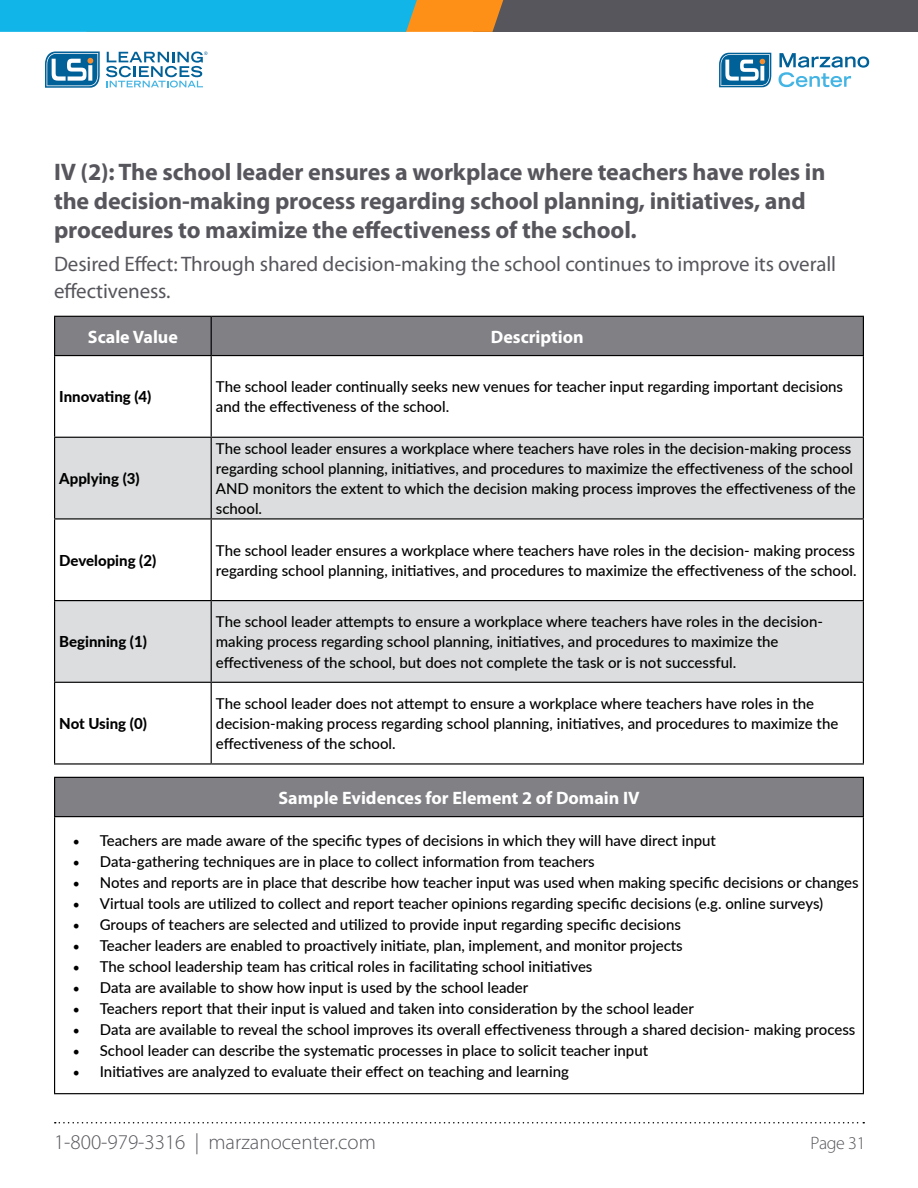
<style>
.page{position:relative;width:918px;height:1188px;background:#fff}
.page>*{position:absolute;margin:0;border:0;box-sizing:border-box;transform-origin:0 0}
.t1{font:700 24px/28.8px "Myriad Pro";letter-spacing:-.005em;color:#57565c}
.t2{font:21px/27px "Myriad Pro";letter-spacing:-.005em;color:#57565c}
.t3{font:300 21px "Myriad Pro";color:#57565c}
.t4{font:700 18px "Myriad Pro";color:#fff}
.t5{font:300 18px "Myriad Pro";letter-spacing:-.02em;color:#57565c}
.t6{font:500 15px/20.1px "Lato";color:#000}
.t7{font:800 15px "Lato";color:#000}
.s1{font-family:"Minion Pro";font-weight:400;font-size:18px}
</style>
<div class="page">
<svg style="left:55px;top:1122px;width:809px;height:2px"></svg>
<svg style="left:779px;top:53px;width:90px;height:34px"></svg>
<svg style="left:719px;top:53px;width:53px;height:34px"></svg>
<svg style="left:45px;top:52px;width:55px;height:36px"></svg>
<svg style="left:106px;top:52px;width:101px;height:36px"></svg>
<div style="left:473px;top:0;width:445px;height:32px;background:#57565c"></div>
<svg style="left:0;top:0;width:503px;height:32px;background:#3badc1"></svg>
<div style="left:55px;top:317px;width:808px;height:38px;background:#818085"></div>
<svg style="left:55px;top:356px;width:808px;height:81px"></svg>
<div style="left:55px;top:438px;width:808px;height:80px;background:#dcddde"></div>
<svg style="left:55px;top:520px;width:808px;height:243px"></svg>
<hr style="left:54px;top:356px;width:1px;height:81px;background:#000">
<hr style="left:211px;top:356px;width:1px;height:81px;background:#000">
<hr style="left:863px;top:356px;width:1px;height:81px;background:#000">
<hr style="left:54px;top:437px;width:157px;height:1px;background:#000">
<hr style="left:54px;top:438px;width:1px;height:80px;background:#000">
<hr style="left:211px;top:437px;width:653px;height:1px;background:#000">
<hr style="left:211px;top:438px;width:1px;height:80px;background:#000">
<hr style="left:863px;top:438px;width:1px;height:80px;background:#000">
<hr style="left:54px;top:518px;width:157px;height:2px;background:#000">
<hr style="left:54px;top:520px;width:1px;height:80px;background:#000">
<hr style="left:211px;top:518px;width:653px;height:2px;background:#000">
<hr style="left:211px;top:520px;width:1px;height:80px;background:#000">
<hr style="left:863px;top:520px;width:1px;height:80px;background:#000">
<hr style="left:54px;top:683px;width:1px;height:80px;background:#000">
<hr style="left:211px;top:683px;width:1px;height:80px;background:#000">
<hr style="left:863px;top:683px;width:1px;height:80px;background:#000">
<hr style="left:54px;top:763px;width:157px;height:2px;background:#000">
<hr style="left:211px;top:763px;width:653px;height:2px;background:#000">
<hr style="left:54px;top:600px;width:157px;height:1px;background:#000">
<hr style="left:54px;top:601px;width:1px;height:81px;background:#000">
<hr style="left:54px;top:682px;width:157px;height:1px;background:#000">
<hr style="left:211px;top:600px;width:653px;height:1px;background:#000">
<hr style="left:211px;top:601px;width:1px;height:81px;background:#000">
<hr style="left:863px;top:601px;width:1px;height:81px;background:#000">
<hr style="left:211px;top:682px;width:653px;height:1px;background:#000">
<hr style="left:54px;top:316px;width:157px;height:1px;background:#000">
<hr style="left:54px;top:317px;width:1px;height:38px;background:#000">
<hr style="left:54px;top:355px;width:157px;height:1px;background:#000">
<hr style="left:211px;top:316px;width:653px;height:1px;background:#000">
<hr style="left:211px;top:317px;width:1px;height:38px;background:#000">
<hr style="left:863px;top:317px;width:1px;height:38px;background:#000">
<hr style="left:211px;top:355px;width:653px;height:1px;background:#000">
<div style="left:55px;top:777px;width:808px;height:40px;background:#818085"></div>
<hr style="left:54px;top:817px;width:1px;height:276px;background:#000">
<hr style="left:863px;top:817px;width:1px;height:276px;background:#000">
<hr style="left:54px;top:1093px;width:810px;height:1px;background:#000">
<hr style="left:54px;top:777px;width:810px;height:1px;background:#000">
<hr style="left:54px;top:778px;width:1px;height:38px;background:#000">
<hr style="left:863px;top:778px;width:1px;height:38px;background:#000">
<hr style="left:54px;top:816px;width:810px;height:1px;background:#000">
<h1 class="t1" style="left:54px;top:157px;width:773px">IV (2): The school leader ensures a workplace where teachers have roles in the decision-making process regarding school planning, initiatives, and procedures to maximize the effectiveness of the school.</h1>
<h2 class="t2" style="left:54px;top:250px;width:784px">Desired Effect: Through shared decision-making the school continues to improve its overall effectiveness.</h2>
<p class="t4" style="left:88px;top:325px;width:92px">Scale Value</p>
<p class="t4" style="left:491px;top:325px;width:94px">Description</p>
<p class="t7" style="left:59px;top:386px;width:94px">Innovating (4)</p>
<p class="t6" style="left:216px;top:376px;width:629px">The school leader continually seeks new venues for teacher input regarding important decisions and the effectiveness of the school.</p>
<p class="t7" style="left:59px;top:468px;width:82px">Applying (3)</p>
<p class="t6" style="left:216px;top:438px;width:641px">The school leader ensures a workplace where teachers have roles in the decision-making process regarding school planning, initiatives, and procedures to maximize the effectiveness of the school AND monitors the extent to which the decision making process improves the effectiveness of the school.</p>
<p class="t7" style="left:59px;top:549px;width:98px">Developing (2)</p>
<p class="t6" style="left:216px;top:540px;width:642px">The school leader ensures a workplace where teachers have roles in the decision- making process regarding school planning, initiatives, and procedures to maximize the effectiveness of the school.</p>
<p class="t7" style="left:59px;top:631px;width:89px">Beginning (1)</p>
<p class="t7" style="left:59px;top:713px;width:89px">Not Using (0)</p>
<p class="t6" style="left:216px;top:611px;width:609px">The school leader attempts to ensure a workplace where teachers have roles in the decision&shy;making process regarding school planning, initiatives, and procedures to maximize the effectiveness of the school, but does not complete the task or is not successful.</p>
<p class="t6" style="left:216px;top:693px;width:624px">The school leader does not attempt to ensure a workplace where teachers have roles in the decision-making process regarding school planning, initiatives, and procedures to maximize the effectiveness of the school.</p>
<p class="t4" style="left:278px;top:786px;width:363px">Sample Evidences for Element 2 of Domain IV</p>
<p class="t6" style="left:73px;top:830px;width:645px"><span class="s1">•</span> Teachers are made aware of the specific types of decisions in which they will have direct input</p>
<p class="t6" style="left:73px;top:851px;width:523px"><span class="s1">•</span> Data-gathering techniques are in place to collect information from teachers</p>
<p class="t6" style="left:73px;top:872px;width:787px"><span class="s1">•</span> Notes and reports are in place that describe how teacher input was used when making specific decisions or changes</p>
<p class="t6" style="left:73px;top:893px;width:752px"><span class="s1">•</span> Virtual tools are utilized to collect and report teacher opinions regarding specific decisions (e.g. online surveys)</p>
<p class="t6" style="left:73px;top:914px;width:610px"><span class="s1">•</span> Groups of teachers are selected and utilized to provide input regarding specific decisions</p>
<p class="t6" style="left:73px;top:935px;width:612px"><span class="s1">•</span> Teacher leaders are enabled to proactively initiate, plan, implement, and monitor projects</p>
<p class="t6" style="left:73px;top:956px;width:521px"><span class="s1">•</span> The school leadership team has critical roles in facilitating school initiatives</p>
<p class="t6" style="left:73px;top:977px;width:457px"><span class="s1">•</span> Data are available to show how input is used by the school leader</p>
<p class="t6" style="left:73px;top:998px;width:623px"><span class="s1">•</span> Teachers report that their input is valued and taken into consideration by the school leader</p>
<p class="t6" style="left:73px;top:1019px;width:784px"><span class="s1">•</span> Data are available to reveal the school improves its overall effectiveness through a shared decision- making process</p>
<p class="t6" style="left:73px;top:1040px;width:577px"><span class="s1">•</span> School leader can describe the systematic processes in place to solicit teacher input</p>
<p class="t6" style="left:73px;top:1061px;width:498px"><span class="s1">•</span> Initiatives are analyzed to evaluate their effect on teaching and learning</p>
<h2 class="t3" style="left:54px;top:1129px;width:323px">1-800-979-3316 | marzanocenter.com</h2>
<p class="t5" style="left:810px;top:1132px;width:57px">Page 31</p>
</div>
